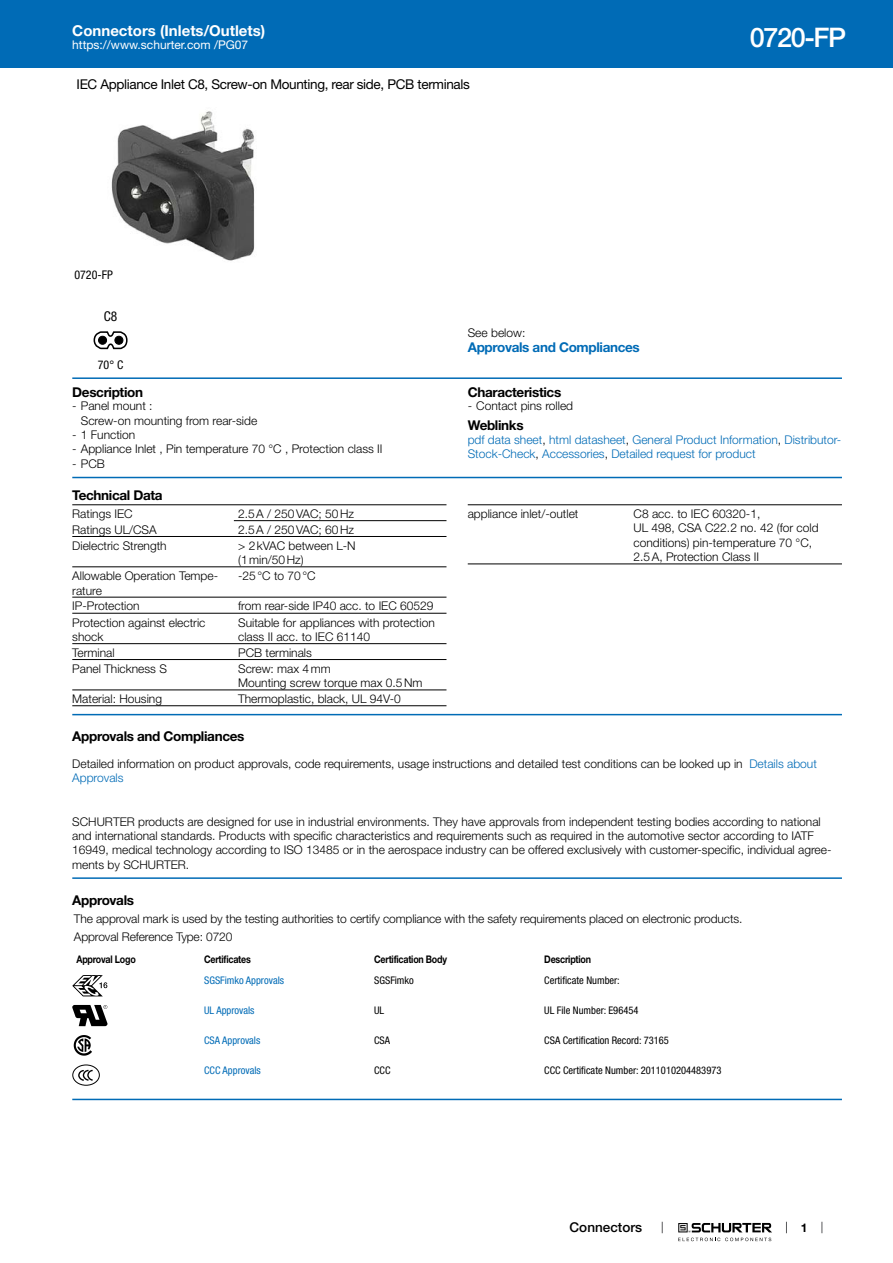
<style>
.page{position:relative;width:893px;height:1263px;background:#fff}
.page>*{position:absolute;margin:0;border:0;box-sizing:border-box;transform-origin:0 0}
.t1{font:500 27px "Helvetica Neue LT";letter-spacing:-.05em;color:#fff}
.t2{font:700 15px "Helvetica Neue LT";color:#fff}
.t3{font:700 13.5px "Helvetica Neue LT";letter-spacing:-.025em;color:#000}
.t4{font:13.5px "Helvetica Neue LT";letter-spacing:-.025em;color:#000}
.t5{font:700 13.5px "Helvetica Neue LT";letter-spacing:-.025em;color:#006bb6}
.t6{font:500 13.5px "Helvetica Neue LT";color:#000}
.t7{font:condensed 13.5px "Helvetica Neue LT";color:#000}
.t8{font:300 12px/14.4px "Helvetica Neue LT";color:#000}
.t9{font:300 12px/14.4px "Helvetica Neue LT";color:#006bb6}
.t10{font:12px "Helvetica Neue LT";color:#fff}
.t11{font:condensed 12px "Helvetica Neue LT";color:#000}
.t12{font:700 12px "Helvetica Neue LT";color:#000}
.t13{font:condensed 10.5px "Helvetica Neue LT";color:#000}
.t14{font:700 10.5px "Helvetica Neue LT";letter-spacing:-.025em;color:#000;scale:.85 1}
.t15{font:condensed 10.5px "Helvetica Neue LT";color:#006bb6}
.s1{color:#000}
.s2{color:#006bb6}
</style>
<div class="page">
<svg style="left:678px;top:1223px;width:94px;height:18px"></svg>
<div style="left:0;top:0;width:893px;height:68px;background:#006bb6"></div>
<img style="left:111px;top:111px;width:144px;height:150px">
<svg style="left:94px;top:331px;width:34px;height:18px"></svg>
<div style="left:115px;top:336px;width:8px;height:8px;background:#000;border-radius:50%"></div>
<div style="left:115px;top:336px;width:8px;height:8px;border:1px solid #000;border-radius:50%"></div>
<div style="left:99px;top:336px;width:8px;height:8px;background:#000;border-radius:50%"></div>
<div style="left:98px;top:336px;width:9px;height:8px;border:1px solid #000;border-radius:50%"></div>
<hr style="left:72px;top:377px;width:770px;height:2px;background:#006bb6">
<hr style="left:72px;top:477px;width:770px;height:1px;background:#006bb6">
<hr style="left:72px;top:504px;width:374px;height:1px;background:#000">
<hr style="left:234px;top:520px;width:212px;height:1px;background:#000">
<hr style="left:72px;top:536px;width:374px;height:1px;background:#000">
<hr style="left:72px;top:566px;width:374px;height:1px;background:#000">
<hr style="left:72px;top:597px;width:374px;height:1px;background:#000">
<hr style="left:72px;top:613px;width:374px;height:1px;background:#000">
<hr style="left:72px;top:643px;width:374px;height:1px;background:#000">
<hr style="left:72px;top:659px;width:374px;height:1px;background:#000">
<hr style="left:72px;top:689px;width:374px;height:1px;background:#000">
<hr style="left:72px;top:705px;width:374px;height:1px;background:#000">
<hr style="left:468px;top:504px;width:374px;height:1px;background:#000">
<hr style="left:468px;top:563px;width:374px;height:1px;background:#000">
<hr style="left:72px;top:714px;width:770px;height:1px;background:#006bb6">
<hr style="left:72px;top:877px;width:770px;height:2px;background:#006bb6">
<svg style="left:72px;top:975px;width:35px;height:21px"></svg>
<svg style="left:72px;top:1005px;width:35px;height:21px"></svg>
<svg style="left:74px;top:1035px;width:18px;height:21px"></svg>
<div style="left:72px;top:1064px;width:28px;height:22px;border:1px solid #000;border-radius:50%"></div>
<svg style="left:79px;top:1069px;width:14px;height:12px"></svg>
<hr style="left:72px;top:1099px;width:770px;height:1px;background:#006bb6">
<p class="t2" style="left:72px;top:21px;width:195px">Connectors (Inlets/Outlets)</p>
<p class="t10" style="left:72px;top:38px;width:178px">https://www.schurter.com /PG07</p>
<p class="t4" style="left:77px;top:76px;width:395px">IEC Appliance Inlet C8, Screw-on Mounting, rear side, PCB terminals</p>
<p class="t11" style="left:74px;top:268px;width:40px">0720-FP</p>
<h1 class="t1" style="left:750px;top:21px;width:98px">0720-FP</h1>
<p class="t7" style="left:104px;top:308px;width:15px">C8</p>
<p class="t11" style="left:98px;top:358px;width:27px">70° C</p>
<p class="t3" style="left:72px;top:383px;width:72px">Description</p>
<p class="t8" style="left:81px;top:398px;width:178px;text-indent:-9px">- Panel mount :<br>Screw-on mounting from rear-side</p>
<p class="t8" style="left:72px;top:427px;width:64px">- 1 Function</p>
<p class="t8" style="left:72px;top:442px;width:312px">- Appliance Inlet , Pin temperature 70 °C , Protection class II</p>
<p class="t8" style="left:72px;top:456px;width:34px">- PCB</p>
<p class="t3" style="left:72px;top:487px;width:92px">Technical Data</p>
<p class="t8" style="left:72px;top:506px;width:62px">Ratings IEC</p>
<p class="t8" style="left:238px;top:506px;width:117px">2.5A / 250VAC; 50Hz</p>
<p class="t8" style="left:72px;top:522px;width:86px">Ratings UL/CSA</p>
<p class="t8" style="left:238px;top:522px;width:117px">2.5A / 250VAC; 60Hz</p>
<p class="t8" style="left:72px;top:538px;width:96px">Dielectric Strength</p>
<p class="t8" style="left:238px;top:538px;width:119px">&gt; 2kVAC between L-N (1min/50Hz)</p>
<p class="t8" style="left:72px;top:568px;width:147px">Allowable Operation Tempe&shy;rature</p>
<p class="t8" style="left:238px;top:568px;width:79px">-25°C to 70°C</p>
<p class="t8" style="left:72px;top:599px;width:69px">IP-Protection</p>
<p class="t8" style="left:238px;top:599px;width:197px">from rear-side IP40 acc. to IEC 60529</p>
<p class="t8" style="left:72px;top:615px;width:135px">Protection against electric shock</p>
<p class="t8" style="left:238px;top:615px;width:198px">Suitable for appliances with protection class II acc. to IEC 61140</p>
<p class="t8" style="left:72px;top:645px;width:44px">Terminal</p>
<p class="t8" style="left:238px;top:645px;width:75px">PCB terminals</p>
<p class="t8" style="left:72px;top:661px;width:96px">Panel Thickness S</p>
<p class="t8" style="left:238px;top:661px;width:186px">Screw: max 4mm<br>Mounting screw torque max 0.5Nm</p>
<p class="t8" style="left:72px;top:691px;width:91px">Material: Housing</p>
<p class="t8" style="left:238px;top:691px;width:164px">Thermoplastic, black, UL 94V-0</p>
<p class="t8" style="left:468px;top:325px;width:59px">See below:</p>
<p class="t5" style="left:468px;top:339px;width:174px">Approvals and Compliances</p>
<p class="t3" style="left:468px;top:384px;width:95px">Characteristics</p>
<p class="t8" style="left:468px;top:399px;width:107px">- Contact pins rolled</p>
<p class="t3" style="left:468px;top:417px;width:57px">Weblinks</p>
<p class="t9" style="left:468px;top:432px;width:375px">pdf data sheet<span class="s1">,</span> html datasheet<span class="s1">,</span> General Product Information<span class="s1">,</span> Distributor-<br>Stock-Check<span class="s1">,</span> Accessories<span class="s1">,</span> Detailed request for product</p>
<p class="t8" style="left:468px;top:506px;width:112px">appliance inlet/-outlet</p>
<p class="t8" style="left:634px;top:506px;width:186px">C8 acc. to IEC 60320-1,<br>UL 498, CSA C22.2 no. 42 (for cold conditions) pin-temperature 70 °C,<br>2.5A, Protection Class II</p>
<p class="t3" style="left:72px;top:728px;width:174px">Approvals and Compliances</p>
<p class="t8" style="left:72px;top:756px;width:746px">Detailed information on product approvals, code requirements, usage instructions and detailed test conditions can be looked up in <span class="s2">Details about<br>Approvals</span></p>
<p class="t8" style="left:72px;top:814px;width:761px">SCHURTER products are designed for use in industrial environments. They have approvals from independent testing bodies according to national and international standards. Products with specific characteristics and requirements such as required in the automotive sector according to IATF 16949, medical technology according to ISO 13485 or in the aerospace industry can be offered exclusively with customer-specific, individual agree&shy;ments by SCHURTER.</p>
<p class="t3" style="left:72px;top:892px;width:63px">Approvals</p>
<p class="t8" style="left:74px;top:909px;width:670px;line-height:18.1px">The approval mark is used by the testing authorities to certify compliance with the safety requirements placed on electronic products.<br>Approval Reference Type: 0720</p>
<p class="t14" style="left:77px;top:953px;width:71px">Approval Logo</p>
<p class="t14" style="left:204px;top:953px;width:57px">Certificates</p>
<p class="t14" style="left:374px;top:953px;width:87px">Certification Body</p>
<p class="t14" style="left:544px;top:953px;width:57px">Description</p>
<p class="t15" style="left:204px;top:974px;width:81px">SGSFimko Approvals</p>
<p class="t13" style="left:374px;top:974px;width:41px">SGSFimko</p>
<p class="t13" style="left:544px;top:974px;width:77px">Certificate Number:</p>
<p class="t15" style="left:204px;top:1004px;width:52px">UL Approvals</p>
<p class="t13" style="left:374px;top:1004px;width:12px">UL</p>
<p class="t13" style="left:544px;top:1004px;width:96px">UL File Number: E96454</p>
<p class="t15" style="left:204px;top:1034px;width:58px">CSA Approvals</p>
<p class="t13" style="left:374px;top:1034px;width:17px">CSA</p>
<p class="t13" style="left:544px;top:1034px;width:126px">CSA Certification Record: 73165</p>
<p class="t15" style="left:204px;top:1064px;width:58px">CCC Approvals</p>
<p class="t13" style="left:374px;top:1064px;width:18px">CCC</p>
<p class="t13" style="left:544px;top:1064px;width:179px">CCC Certificate Number: 2011010204483973</p>
<p class="t6" style="left:570px;top:1219px;width:74px">Connectors</p>
<p class="t12" style="left:801px;top:1220px;width:8px">1</p>
</div>
